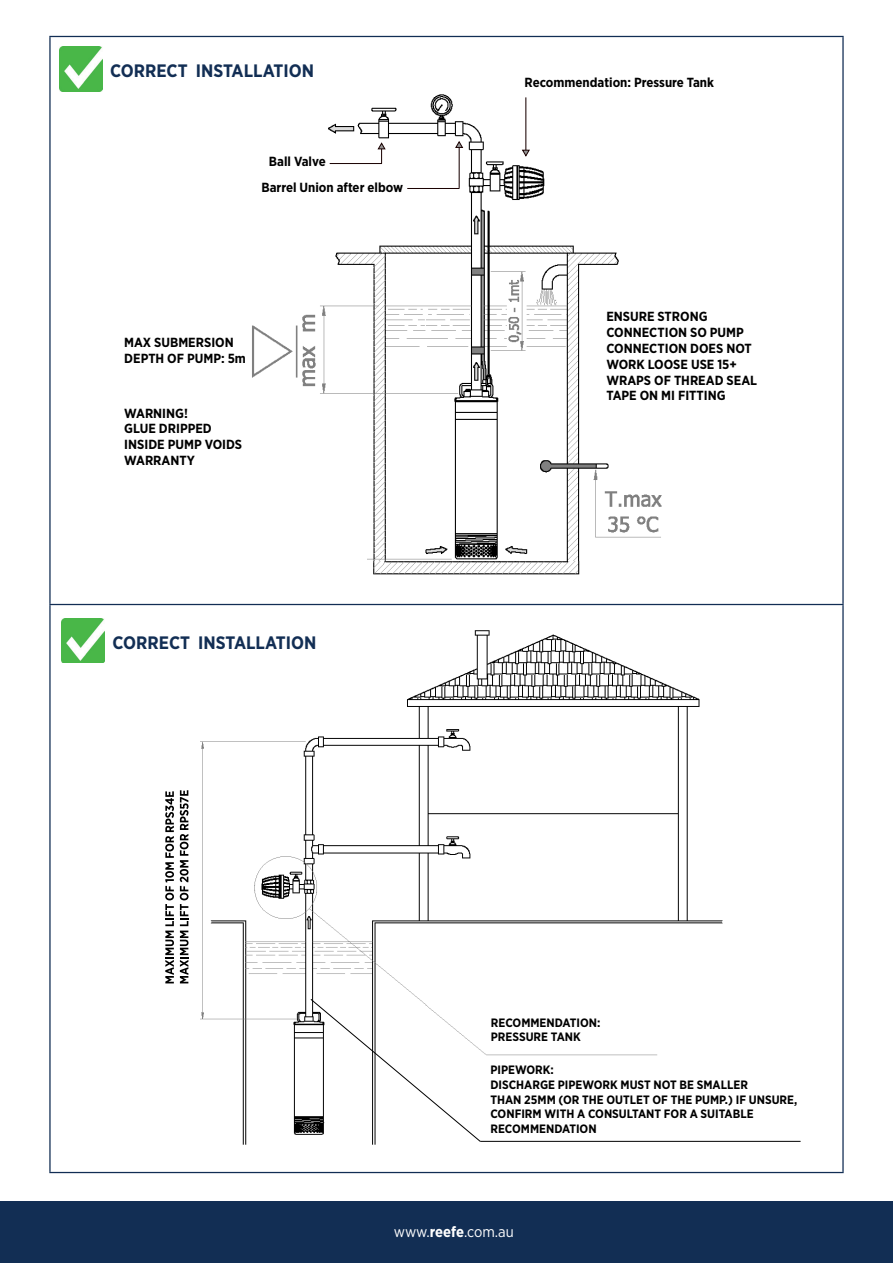
<style>
.page{position:relative;width:893px;height:1263px;background:#fff}
.page>*{position:absolute;margin:0;border:0;box-sizing:border-box;transform-origin:0 0}
.t1{font:700 18px "Gotham Narrow";color:#122e54}
.t2{font:15px "Gotham Narrow";letter-spacing:-.015em;color:#fff}
.t3{font:700 13.2px/15.9px "Gotham Narrow";color:#000}
.t4{font:700 12.15px/14.5px "Gotham Narrow";color:#000}
.s1{font-weight:700}
</style>
<div class="page">
<div style="left:0;top:1201px;width:893px;height:62px;background:#122e54"></div>
<img style="left:373px;top:560px;width:207px;height:15px">
<img style="left:252px;top:94px;width:410px;height:466px">
<div style="left:548px;top:101px;width:130px;height:101px;background:#fff"></div>
<div style="left:242px;top:518px;width:125px;height:60px;background:#fff"></div>
<hr style="left:526px;top:97px;width:1px;height:53px;background:#190000">
<svg style="left:521px;top:150px;width:9px;height:7px"></svg>
<hr style="left:330px;top:163px;width:52px;height:1px;background:#190000">
<svg style="left:377px;top:142px;width:9px;height:22px"></svg>
<hr style="left:459px;top:147px;width:1px;height:41px;background:#190000">
<hr style="left:407px;top:188px;width:52px;height:1px;background:#190000">
<svg style="left:455px;top:141px;width:9px;height:7px"></svg>
<img style="left:200px;top:630px;width:528px;height:515px">
<div style="left:487px;top:982px;width:170px;height:71px;background:#fff"></div>
<hr style="left:480px;top:1141px;width:321px;height:1px;background:#000">
<svg style="left:310px;top:999px;width:171px;height:143px"></svg>
<svg style="left:165px;top:791px;width:9px;height:192px"></svg>
<svg style="left:180px;top:790px;width:9px;height:193px"></svg>
<hr style="left:49px;top:36px;width:795px;height:1px;background:#122e54">
<hr style="left:49px;top:37px;width:2px;height:567px;background:#122e54">
<hr style="left:842px;top:37px;width:2px;height:567px;background:#122e54">
<hr style="left:49px;top:604px;width:795px;height:1px;background:#122e54">
<hr style="left:49px;top:605px;width:2px;height:567px;background:#122e54">
<hr style="left:842px;top:605px;width:2px;height:567px;background:#122e54">
<hr style="left:49px;top:1172px;width:795px;height:1px;background:#122e54">
<img style="left:59px;top:47px;width:43px;height:44px">
<img style="left:62px;top:618px;width:43px;height:45px">
<p class="t1" style="left:110px;top:59px;width:205px">CORRECT INSTALLATION</p>
<p class="t3" style="left:269px;top:153px;width:58px">Ball Valve</p>
<p class="t3" style="left:261px;top:179px;width:143px">Barrel Union after elbow</p>
<p class="t3" style="left:124px;top:334px;width:123px">MAX SUBMERSION<br>DEPTH OF PUMP: 5m</p>
<p class="t3" style="left:124px;top:405px;width:119px">WARNING!<br>GLUE DRIPPED<br>INSIDE PUMP VOIDS<br>WARRANTY</p>
<p class="t1" style="left:112px;top:631px;width:205px">CORRECT INSTALLATION</p>
<p class="t3" style="left:524px;top:74px;width:191px">Recommendation: Pressure Tank</p>
<p class="t3" style="left:606px;top:308px;width:152px">ENSURE STRONG<br>CONNECTION SO PUMP<br>CONNECTION DOES NOT<br>WORK LOOSE USE 15+<br>WRAPS OF THREAD SEAL<br>TAPE ON MI FITTING</p>
<p class="t4" style="left:491px;top:1015px;width:111px">RECOMMENDATION:<br>PRESSURE TANK</p>
<p class="t4" style="left:490px;top:1063px;width:308px">PIPEWORK:<br>DISCHARGE PIPEWORK MUST NOT BE SMALLER<br>THAN 25MM (OR THE OUTLET OF THE PUMP.) IF UNSURE,<br>CONFIRM WITH A CONSULTANT FOR A SUITABLE<br>RECOMMENDATION</p>
<p class="t2" style="left:394px;top:1223px;width:121px">www.<span class="s1">reefe</span>.com.au</p>
</div>
